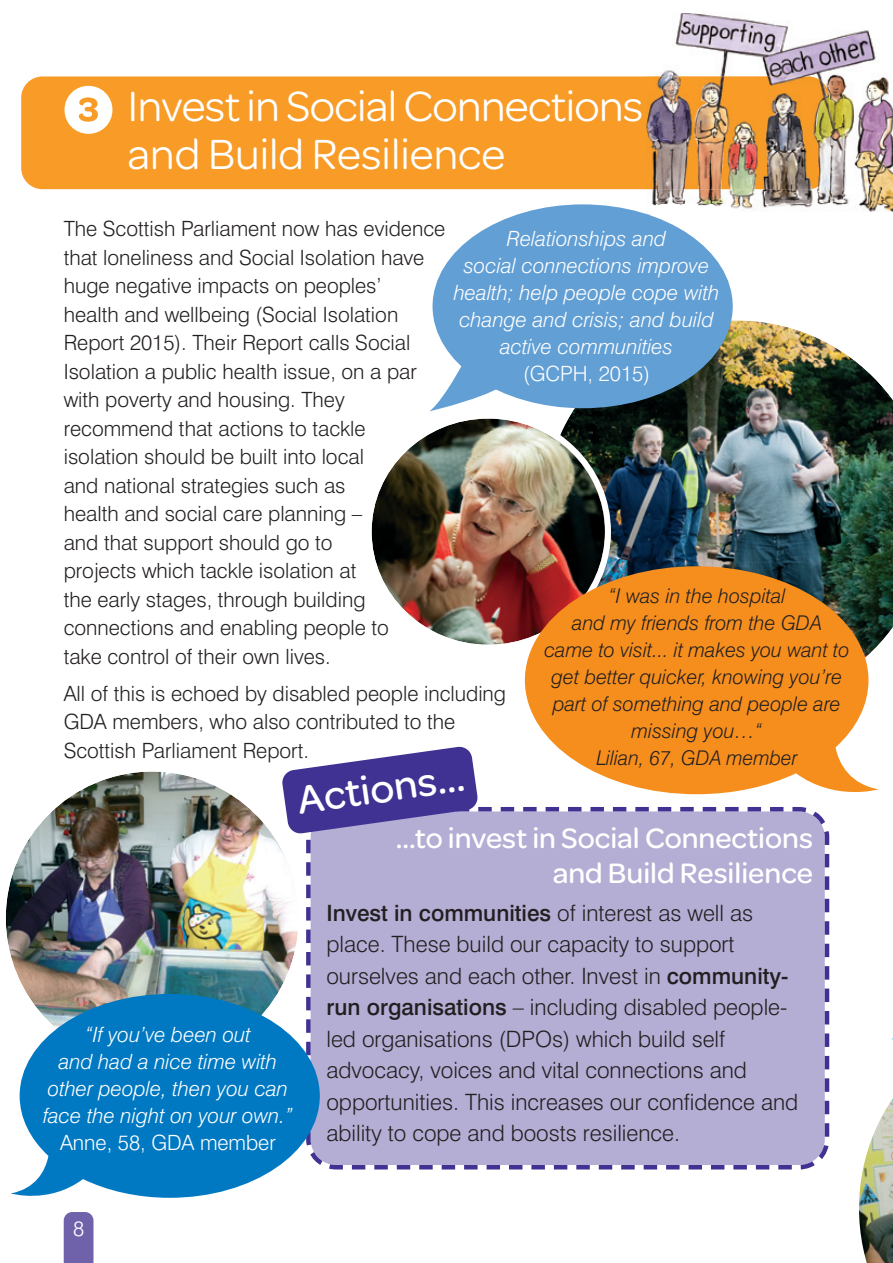
<style>
.page{position:relative;width:893px;height:1263px;background:#fff}
.page>*{position:absolute;margin:0;border:0;box-sizing:border-box;transform-origin:0 0}
.t1{font:600 66px "Omnes Girl Scouts";color:#fff}
.t2{font:45px/48px "Omnes Girl Scouts";letter-spacing:-.015em;color:#fff}
.t3{font:500 42px "Omnes Girl Scouts";color:#fff}
.t4{font:500 30px/34.5px "Omnes Girl Scouts";color:#fff;text-align:right}
.t5{font:300 22.5px/31.5px "Swiss 721 BT";color:#231f20}
.t6{font:300 21px/28.5px "Swiss 721 BT";color:#231f20}
.t7{font:italic 300 21px/27px "Swiss 721 BT";color:#fff;text-align:center}
.t8{font:300 21px "Swiss 721 BT";color:#fff}
.t9{font:italic 300 20.25px/27px "Swiss 721 BT";color:#231f20;text-align:center}
.s1{font-weight:500}
</style>
<div class="page">
<img style="left:6px;top:771px;width:292px;height:223px">
<div style="left:21px;top:76px;width:808px;height:113px;background:#f89c27;border-radius:21px"></div>
<img style="left:537px;top:314px;width:356px;height:331px">
<div style="left:306px;top:807px;width:524px;height:363px;background:#b4add4"></div>
<svg style="left:324px;top:1161px;width:23px;height:9px"></svg>
<svg style="left:281px;top:746px;width:197px;height:88px"></svg>
<div style="left:432px;top:204px;width:301px;height:204px;background:#629fd5;border-radius:50%"></div>
<svg style="left:430px;top:352px;width:80px;height:59px"></svg>
<svg style="left:11px;top:994px;width:309px;height:204px;fill:#0079c2"></svg>
<img style="left:371px;top:412px;width:240px;height:233px">
<svg style="left:525px;top:566px;width:353px;height:228px;background:#e28f37"></svg>
<svg style="left:64px;top:1212px;width:29px;height:51px"></svg>
<img style="left:646px;top:13px;width:247px;height:199px">
<img style="left:808px;top:76px;width:21px;height:113px">
<img style="left:646px;top:204px;width:92px;height:12px">
<img style="left:859px;top:1038px;width:34px;height:225px">
<h1 class="t1" style="left:64px;top:85px;width:51px">3</h1>
<h2 class="t2" style="left:127px;top:86px;width:517px">Invest in Social Connections and Build Resilience</h2>
<p class="t6" style="left:64px;top:217px;width:383px">The Scottish Parliament now has evidence that loneliness and Social Isolation have huge negative impacts on peoples’<br>health and wellbeing (Social Isolation Report 2015). Their Report calls Social Isolation a public health issue, on a par with poverty and housing. They recommend that actions to tackle isolation should be built into local<br>and national strategies such as<br>health and social care planning –<br>and that support should go to<br>projects which tackle isolation at<br>the early stages, through building connections and enabling people to<br>take control of their own lives.</p>
<p class="t6" style="left:64px;top:681px;width:444px">All of this is echoed by disabled people including<br>GDA members, who also contributed to the<br>Scottish Parliament Report.</p>
<p class="t7" style="left:454px;top:227px;width:267px">Relationships and<br>social connections improve health; help people cope with change and crisis; and build active communities</p>
<p class="t8" style="left:523px;top:366px;width:128px">(GCPH, 2015)</p>
<p class="t9" style="left:544px;top:584px;width:307px">“I was in the hospital<br>and my friends from the GDA<br>came to visit... it makes you want to get better quicker, knowing you’re part of something and people are missing you…“<br>Lilian, 67, GDA member</p>
<h3 class="t3" style="left:296px;top:787px;width:170px;rotate:-8deg">Actions…</h3>
<p class="t7" style="left:43px;top:1023px;width:251px">“If you’ve been out<br>and had a nice time with other people, then you can face the night on your own.”</p>
<p class="t8" style="left:60px;top:1135px;width:217px">Anne, 58, GDA member</p>
<p class="t8" style="left:73px;top:1220px;width:13px">8</p>
<h3 class="t4" style="left:396px;top:824px;width:418px">…to invest in Social Connections and Build Resilience</h3>
<p class="t5" style="left:326px;top:899px;width:473px"><span class="s1">Invest in communities</span> of interest as well as place. These build our capacity to support ourselves and each other. Invest in <span class="s1">community&shy;run organisations</span> – including disabled people&shy;led organisations (DPOs) which build self advocacy, voices and vital connections and opportunities. This increases our confidence and ability to cope and boosts resilience.</p>
</div>
